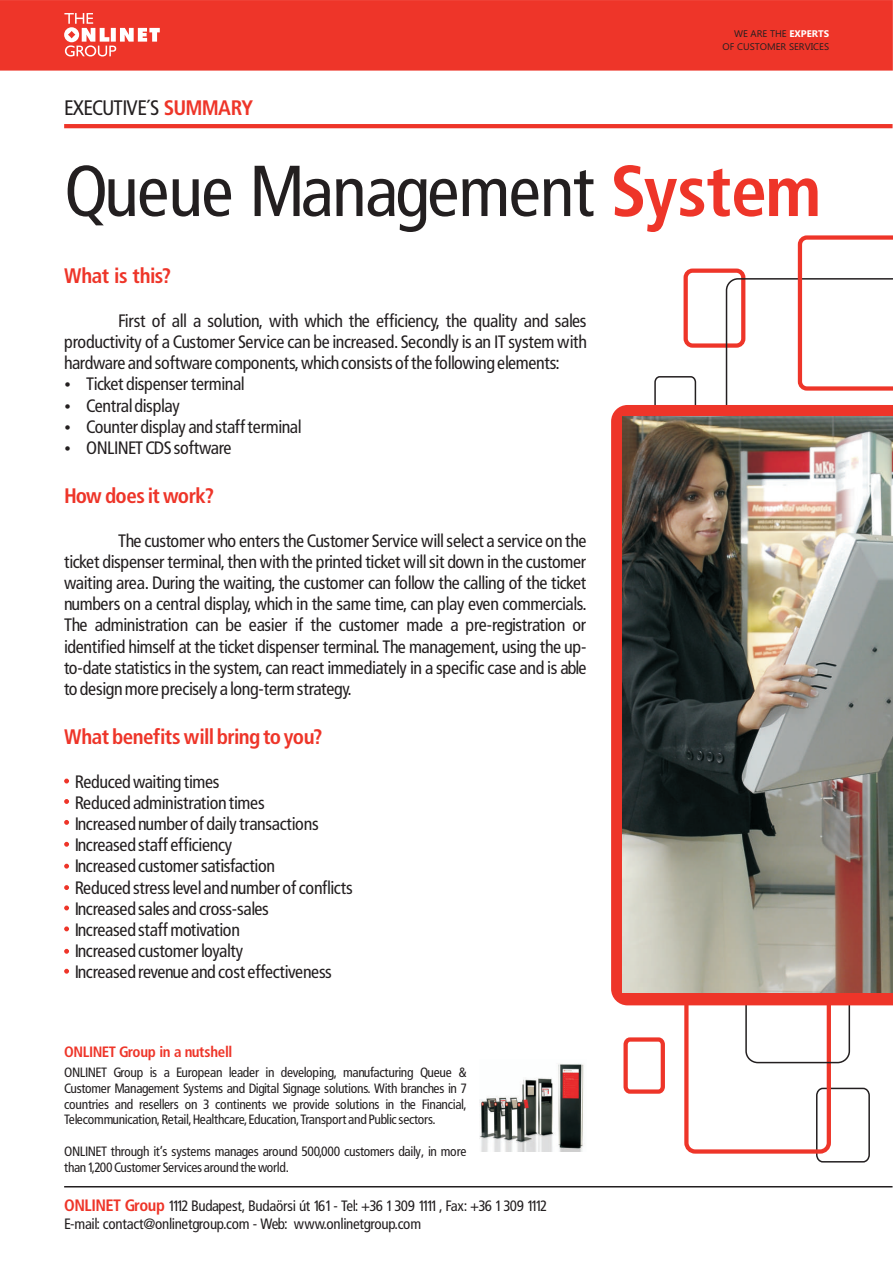
<style>
.page{position:relative;width:893px;height:1263px;background:#fff}
.page>*{position:absolute;margin:0;border:0;box-sizing:border-box;transform-origin:0 0}
.t1{font:72px "Frutiger Cn PFL";color:#231f20}
.t2{font:700 21px "Frutiger Cn PFL";color:#ee3529}
.t3{font:21px "Frutiger Cn PFL";color:#231f20}
.t4{font:18px/21.1px "Frutiger Cn PFL";color:#231f20;text-align:justify}
.t5{font:15px/18px "Frutiger Cn PFL";color:#231f20}
.t6{font:700 15px "Frutiger Cn PFL";color:#ee3529}
.t7{font:13.5px/15.9px "Frutiger Cn PFL";color:#231f20;text-align:justify}
.t8{font:9.6px/12.8px "Ebrima";color:#231f20;text-align:right}
.s1{font-weight:700;color:#ee3529}
.s2{font-weight:700;color:#fff}
.s3{font-weight:700;font-size:16.5px;color:#ee3529}
</style>
<div class="page">
<svg style="left:816px;top:1087px;width:54px;height:76px"></svg>
<div style="left:684px;top:959px;width:147px;height:195px;border:4px solid #ee3529;border-radius:9px"></div>
<svg style="left:654px;top:376px;width:43px;height:29px"></svg>
<div style="left:745px;top:944px;width:105px;height:119px;border:2px solid #231f20;border-radius:12px"></div>
<div style="left:623px;top:1037px;width:42px;height:57px;border:4px solid #ee3529;border-radius:5px"></div>
<div style="left:683px;top:269px;width:62px;height:79px;border:4px solid #ee3529;border-radius:7px"></div>
<svg style="left:611px;top:405px;width:282px;height:600px;background:#e03b30"></svg>
<div style="left:0;top:0;width:893px;height:71px;background:#ee3529"></div>
<svg style="left:64px;top:779px;width:5px;height:4px"></svg>
<svg style="left:64px;top:799px;width:5px;height:5px"></svg>
<svg style="left:64px;top:820px;width:5px;height:5px"></svg>
<svg style="left:64px;top:842px;width:5px;height:5px"></svg>
<svg style="left:64px;top:864px;width:5px;height:5px"></svg>
<svg style="left:64px;top:885px;width:5px;height:5px"></svg>
<svg style="left:64px;top:905px;width:5px;height:5px"></svg>
<svg style="left:64px;top:926px;width:5px;height:5px"></svg>
<svg style="left:64px;top:949px;width:5px;height:5px"></svg>
<svg style="left:64px;top:969px;width:5px;height:5px"></svg>
<hr style="left:64px;top:1186px;width:829px;height:1px;background:#231f20">
<hr style="left:64px;top:124px;width:829px;height:4px;background:#ee3529">
<svg style="left:726px;top:235px;width:167px;height:181px"></svg>
<img style="left:623px;top:416px;width:270px;height:577px">
<img style="left:480px;top:1063px;width:104px;height:88px">
<svg style="left:64px;top:13px;width:96px;height:44px"></svg>
<p class="t3" style="left:64px;top:99px;width:190px">EXECUTIVE´S <span class="s1">SUMMARY</span></p>
<p class="t8" style="left:723px;top:28px;width:108px">WE ARE THE <span class="s2">EXPERTS<br></span>OF CUSTOMER SERVICES</p>
<h1 class="t1" style="left:64px;top:162px;width:757px">Queue Management <span class="s1">System</span></h1>
<p class="t2" style="left:64px;top:268px;width:108px">What is this?</p>
<p class="t4" style="left:118px;top:311px;width:470px">First of all a solution, with which the efficiency, the quality and sales</p>
<p class="t4" style="left:64px;top:333px;width:524px">productivity of a Customer Service can be increased. Secondly is an IT system with</p>
<p class="t4" style="left:64px;top:354px;width:496px">hardware and software components, which consists of the following elements:</p>
<p class="t4" style="left:86px;top:375px;width:160px">Ticket dispenser terminal</p>
<p class="t4" style="left:86px;top:396px;width:95px">Central display</p>
<p class="t4" style="left:86px;top:417px;width:217px">Counter display and staff terminal</p>
<p class="t4" style="left:86px;top:439px;width:147px">ONLINET CDS software</p>
<p class="t2" style="left:64px;top:487px;width:151px">How does it work?</p>
<p class="t4" style="left:64px;top:531px;width:524px;text-indent:54px">The customer who enters the Customer Service will select a service on the ticket dispenser terminal, then with the printed ticket will sit down in the customer waiting area. During the waiting, the customer can follow the calling of the ticket numbers on a central display, which in the same time, can play even commercials.<br>The administration can be easier if the customer made a pre-registration or identified himself at the ticket dispenser terminal. The management, using the up&shy;to-date statistics in the system, can react immediately in a specific case and is able to design more precisely a long-term strategy.</p>
<p class="t2" style="left:64px;top:728px;width:259px">What benefits will bring to you?</p>
<p class="t4" style="left:75px;top:772px;width:279px;text-align:left">Reduced waiting times<br>Reduced administration times<br>Increased number of daily transactions Increased staff efficiency<br>Increased customer satisfaction<br>Reduced stress level and number of conflicts Increased sales and cross-sales<br>Increased staff motivation<br>Increased customer loyalty<br>Increased revenue and cost effectiveness</p>
<p class="t6" style="left:64px;top:1046px;width:169px">ONLINET Group in a nutshell</p>
<p class="t7" style="left:64px;top:1065px;width:404px">ONLINET Group is a European leader in developing, manufacturing Queue &amp; Customer Management Systems and Digital Signage solutions. With branches in 7 countries and resellers on 3 continents we provide solutions in the Financial, Telecommunication, Retail, Healthcare, Education, Transport and Public sectors.</p>
<p class="t7" style="left:64px;top:1145px;width:404px">ONLINET through it’s systems manages around 500,000 customers daily, in more than 1,200 Customer Services around the world.</p>
<p class="t5" style="left:64px;top:1198px;width:484px"><span class="s3">ONLINET Group</span> 1112 Budapest, Budaörsi út 161 - Tel: +36 1 309 1111 , Fax: +36 1 309 1112<br>E-mail: contact@onlinetgroup.com - Web: www.onlinetgroup.com</p>
</div>
